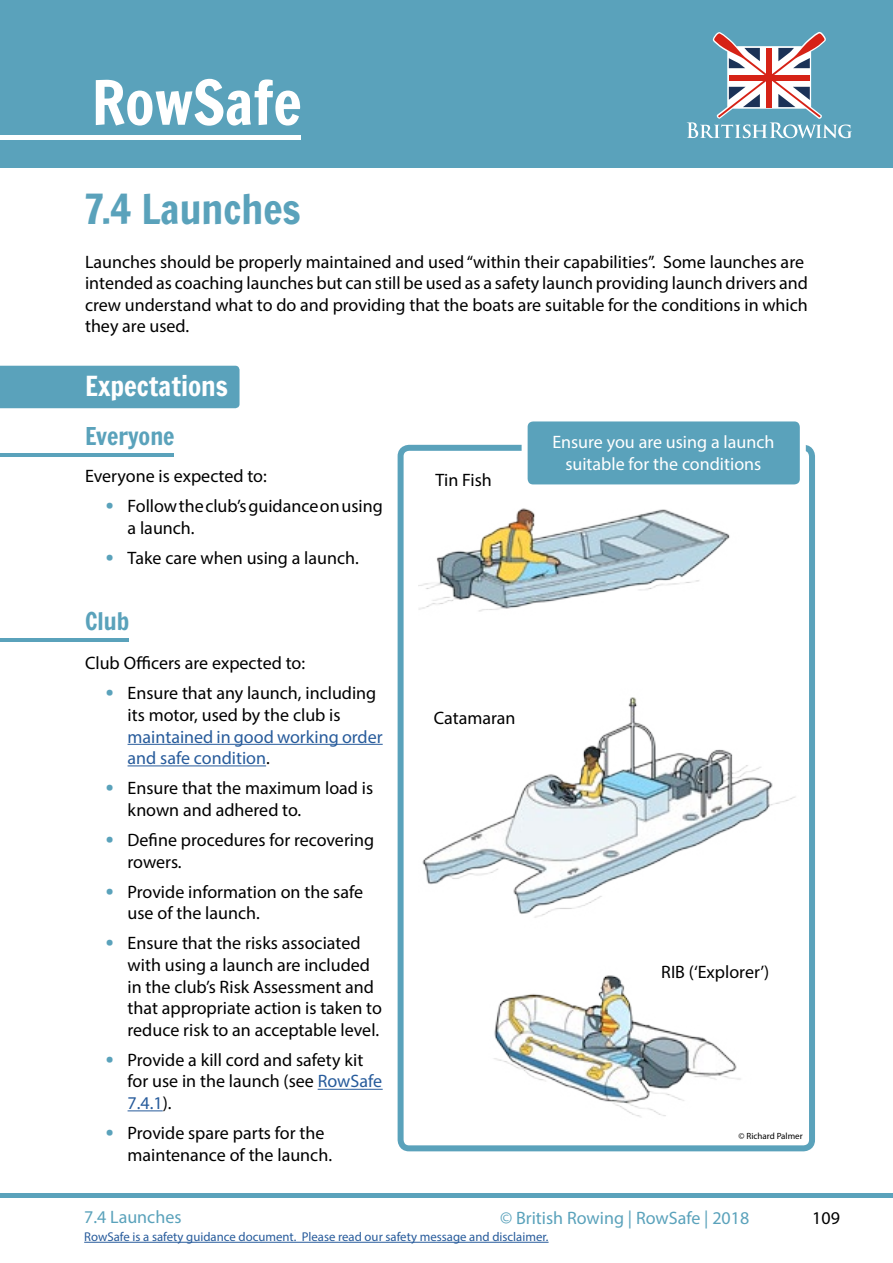
<style>
.page{position:relative;width:893px;height:1263px;background:#fff}
.page>*{position:absolute;margin:0;border:0;box-sizing:border-box;transform-origin:0 0}
.t1{font:60px "Francois One";color:#fff}
.t2{font:40.5px "Francois One";color:#5aa2bb}
.t3{font:27px "Francois One";color:#fff}
.t4{font:24px "Francois One";color:#5aa2bb}
.t5{font:18px/21.6px "Myriad Pro";color:#000}
.t6{font:18px/21.6px "Myriad Pro";color:#fff;text-align:center}
.t7{font:18px/21.6px "Myriad Pro";color:#275b9b}
.t8{font:18px "Myriad Pro";color:#5aa2bb}
.t9{font:12.75px "Myriad Pro";color:#275b9b}
.t10{font:9px "Myriad Pro";color:#000}
.s1{font-family:"Francois One";color:#5aa2bb}
.s2{color:#000}
.s3{color:#275b9b}
</style>
<div class="page">
<hr style="left:0;top:1193px;width:893px;height:4px;background:#5aa2bb">
<div style="left:0;top:0;width:893px;height:168px;background:#5aa2bb"></div>
<svg style="left:687px;top:32px;width:165px;height:106px"></svg>
<hr style="left:0;top:135px;width:301px;height:4px;background:#fff">
<hr style="left:84px;top:1242px;width:465px;height:1px;background:#275b9b">
<img style="left:418px;top:508px;width:378px;height:610px">
<div style="left:0;top:366px;width:240px;height:42px;background:#5aa2bb"></div>
<hr style="left:0;top:453px;width:174px;height:4px;background:#5aa2bb">
<hr style="left:128px;top:744px;width:255px;height:1px;background:#275b9b">
<hr style="left:128px;top:765px;width:138px;height:1px;background:#275b9b">
<hr style="left:318px;top:1089px;width:65px;height:1px;background:#275b9b">
<hr style="left:128px;top:1110px;width:35px;height:1px;background:#275b9b">
<hr style="left:0;top:638px;width:128px;height:4px;background:#5aa2bb">
<div style="left:398px;top:445px;width:417px;height:706px;border:6px solid #5aa2bb;border-radius:9px"></div>
<div style="left:525px;top:418px;width:278px;height:69px;background:#5aa2bb;border-radius:9px"></div>
<div style="left:522px;top:415px;width:284px;height:75px;border:6px solid #fff;border-radius:9px"></div>
<div style="left:420px;top:711px;width:110px;height:33px;background:#fff"></div>
<div style="left:643px;top:966px;width:144px;height:24px;background:#fff"></div>
<h1 class="t1" style="left:92px;top:59px;width:211px">RowSafe</h1>
<h2 class="t2" style="left:85px;top:180px;width:217px">7.4 Launches</h2>
<p class="t5" style="left:85px;top:250px;width:724px">Launches should be properly maintained and used “within their capabilities”. Some launches are intended as coaching launches but can still be used as a safety launch providing launch drivers and crew understand what to do and providing that the boats are suitable for the conditions in which they are used.</p>
<h3 class="t3" style="left:85px;top:366px;width:145px">Expectations</h3>
<h3 class="t4" style="left:85px;top:418px;width:91px">Everyone</h3>
<p class="t5" style="left:85px;top:465px;width:183px">Everyone is expected to:</p>
<p class="t5" style="left:128px;top:495px;width:257px;text-indent:-21px"><span class="s1">•</span> Follow the club’s guidance on using a launch.</p>
<p class="t5" style="left:106px;top:547px;width:254px"><span class="s1">•</span> Take care when using a launch.</p>
<p class="t6" style="left:552px;top:431px;width:224px">Ensure you are using a launch suitable for the conditions</p>
<p class="t5" style="left:435px;top:469px;width:58px">Tin Fish</p>
<h3 class="t4" style="left:85px;top:604px;width:46px">Club</h3>
<p class="t5" style="left:85px;top:652px;width:222px">Club Officers are expected to:</p>
<p class="t5" style="left:128px;top:682px;width:250px;text-indent:-21px"><span class="s1">•</span> Ensure that any launch, including its motor, used by the club is</p>
<p class="t7" style="left:128px;top:725px;width:257px">maintained in good working order and safe condition<span class="s2">.</span></p>
<p class="t5" style="left:128px;top:777px;width:247px;text-indent:-21px"><span class="s1">•</span> Ensure that the maximum load is known and adhered to.</p>
<p class="t5" style="left:128px;top:829px;width:248px;text-indent:-21px"><span class="s1">•</span> Define procedures for recovering rowers.</p>
<p class="t5" style="left:128px;top:880px;width:237px;text-indent:-21px"><span class="s1">•</span> Provide information on the safe use of the launch.</p>
<p class="t5" style="left:128px;top:932px;width:256px;text-indent:-21px"><span class="s1">•</span> Ensure that the risks associated with using a launch are included in the club’s Risk Assessment and that appropriate action is taken to reduce risk to an acceptable level.</p>
<p class="t5" style="left:128px;top:1049px;width:256px;text-indent:-21px"><span class="s1">•</span> Provide a kill cord and safety kit for use in the launch (see <span class="s3">RowSafe<br>7.4.1</span>).</p>
<p class="t5" style="left:128px;top:1122px;width:206px;text-indent:-21px"><span class="s1">•</span> Provide spare parts for the maintenance of the launch.</p>
<p class="t8" style="left:84px;top:1206px;width:99px">7.4 Launches</p>
<p class="t5" style="left:434px;top:706px;width:83px">Catamaran</p>
<p class="t5" style="left:661px;top:961px;width:109px">RIB (‘Explorer’)</p>
<p class="t10" style="left:738px;top:1130px;width:66px">© Richard Palmer</p>
<p class="t8" style="left:500px;top:1207px;width:251px">© British Rowing | RowSafe | 2018</p>
<p class="t5" style="left:812px;top:1207px;width:29px">109</p>
<p class="t9" style="left:84px;top:1229px;width:466px">RowSafe is a safety guidance document. Please read our safety message and disclaimer.</p>
</div>
